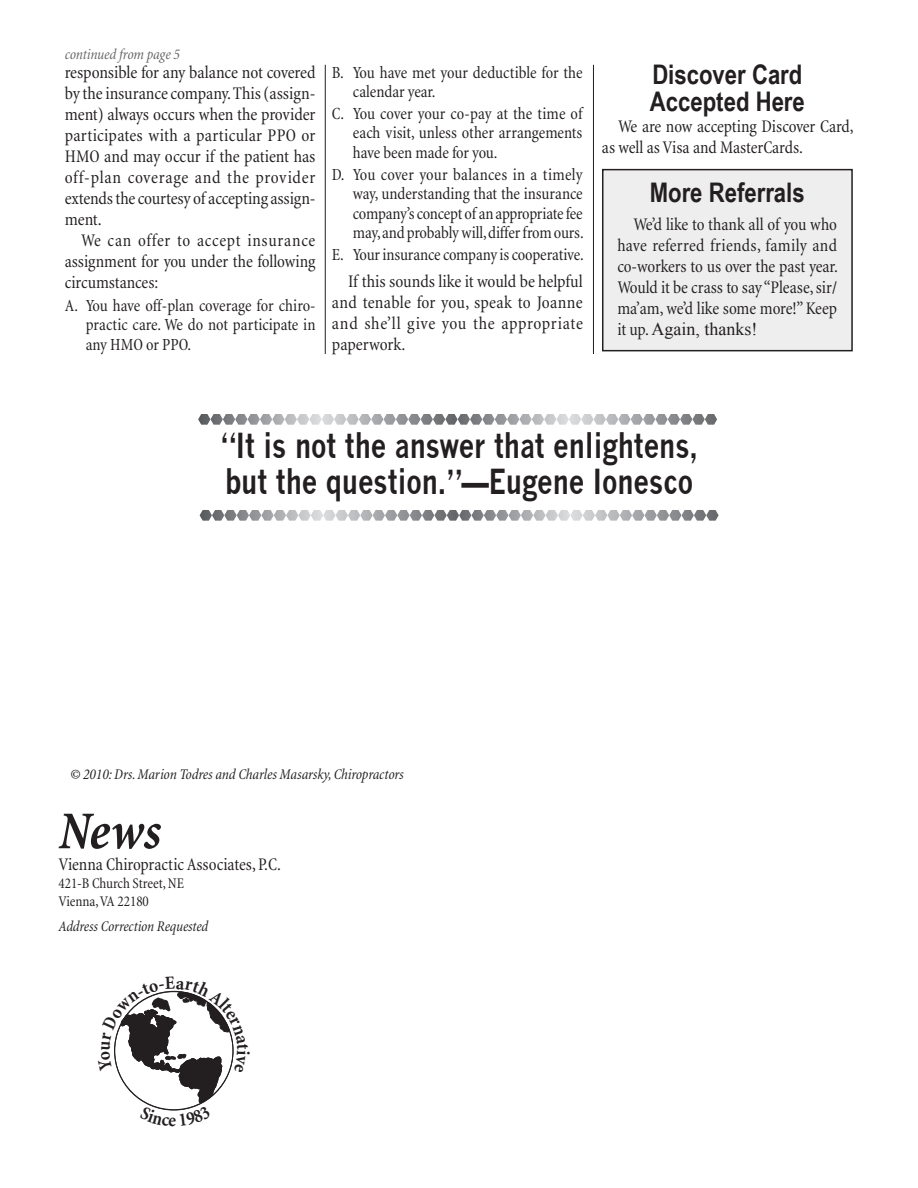
<style>
.page{position:relative;width:918px;height:1188px;background:#fff}
.page>*{position:absolute;margin:0;border:0;box-sizing:border-box;transform-origin:0 0}
.DRUG_SIDE_EFFECTS_OR{font:italic 700 condensed 54px "Minion";color:#231f20}
.t1{font:700 33.75px/36px "News Gothic";color:#231f20;scale:.8 1}
.Subhead_1{font:700 27px/27px "Arial Narrow";color:#231f20}
.Body_Text{font:condensed 18px/21px "Minion";letter-spacing:-.005em;color:#231f20;text-align:justify}
.DRUG_SIDE_EFFECTS_OR-2{font:condensed 18px "Minion";letter-spacing:-.005em;color:#231f20}
.Bullets{font:condensed 17.25px/19.5px "Minion";letter-spacing:-.005em;color:#231f20;text-align:justify}
.DRUG_SIDE_EFFECTS_OR-3{font:italic condensed 15px "Minion";letter-spacing:-.01em;color:#231f20}
.DRUG_SIDE_EFFECTS_OR-4{font:condensed 15px "Minion";color:#231f20}
.Cont__from{font:italic condensed 15px "Minion";letter-spacing:-.01em;color:#636466}
.s1{font-family:"Times New Roman";font-stretch:normal}
</style>
<div class="page">
<hr style="left:325px;top:65px;width:1px;height:560px;background:#231f20">
<hr style="left:593px;top:65px;width:1px;height:560px;background:#231f20">
<div style="left:308px;top:354px;width:301px;height:279px;background:#fff"></div>
<svg style="left:198px;top:414px;width:519px;height:11px"></svg>
<svg style="left:200px;top:510px;width:519px;height:11px"></svg>
<div style="left:603px;top:170px;width:249px;height:181px;background:#eeeeef"></div>
<div style="left:602px;top:169px;width:251px;height:182px;border:2px solid #231f20"></div>
<svg style="left:114px;top:990px;width:120px;height:121px"></svg>
<p class="Cont__from" style="left:65px;top:46px;width:117px">continued from page 5</p>
<p class="Body_Text" style="left:65px;top:63px;width:252px">responsible for any balance not covered by the insurance company. This (assign&shy;ment) always occurs when the provider participates with a particular PPO or HMO and may occur if the patient has off-plan coverage and the provider extends the courtesy of accepting assign&shy;ment.</p>
<p class="Body_Text" style="left:65px;top:231px;width:252px;text-indent:16px">We can offer to accept insurance assignment for you under the following circumstances:</p>
<p class="Bullets" style="left:86px;top:296px;width:231px;text-indent:-21px">A. You have off-plan coverage for chiro&shy;practic care. We do not participate in any HMO or PPO.</p>
<p class="Bullets" style="left:353px;top:63px;width:231px;text-indent:-21px">B. You have met your deductible for the calendar year.</p>
<p class="Bullets" style="left:353px;top:104px;width:231px;text-indent:-21px">C. You cover your co-pay at the time of each visit, unless other arrangements have been made for you.</p>
<p class="Bullets" style="left:353px;top:165px;width:232px;text-indent:-21px">D. You cover your balances in a timely way, understanding that the insurance company’s concept of an appropriate fee may, and probably will, differ from ours.</p>
<p class="Bullets" style="left:332px;top:245px;width:253px">E. Your insurance company is cooperative.</p>
<p class="Body_Text" style="left:332px;top:272px;width:252px;text-indent:16px">If this sounds like it would be helpful and tenable for you, speak to Joanne and she’ll give you the appropriate paperwork.</p>
<p class="Subhead_1" style="left:650px;top:60px;width:157px">Discover Card<br>Accepted Here</p>
<p class="Body_Text" style="left:602px;top:117px;width:253px;text-indent:16px">We are now accepting Discover Card, as well as Visa and MasterCards.</p>
<p class="Subhead_1" style="left:650px;top:178px;width:157px">More Referrals</p>
<p class="Body_Text" style="left:617px;top:214px;width:222px;text-indent:16px">We’d like to thank all of you who have referred friends, family and co-workers to us over the past year.<br>Would it be crass to say “Please, sir/ ma’am, we’d like some more!” Keep it up. <span class="s1">Again, thanks!</span></p>
<p class="t1" style="left:220px;top:427px;width:598px">“It is not the answer that enlightens, but the question.”—Eugene Ionesco</p>
<p class="DRUG_SIDE_EFFECTS_OR-3" style="left:70px;top:766px;width:335px">© 2010: Drs. Marion Todres and Charles Masarsky, Chiropractors</p>
<p class="DRUG_SIDE_EFFECTS_OR" style="left:58px;top:802px;width:104px">News</p>
<p class="DRUG_SIDE_EFFECTS_OR-2" style="left:58px;top:855px;width:224px">Vienna Chiropractic Associates, P.C.</p>
<p class="DRUG_SIDE_EFFECTS_OR-4" style="left:58px;top:875px;width:127px">421-B Church Street, NE</p>
<p class="DRUG_SIDE_EFFECTS_OR-4" style="left:58px;top:893px;width:92px">Vienna, VA 22180</p>
<p class="DRUG_SIDE_EFFECTS_OR-3" style="left:58px;top:918px;width:151px">Address Correction Requested</p>
</div>
